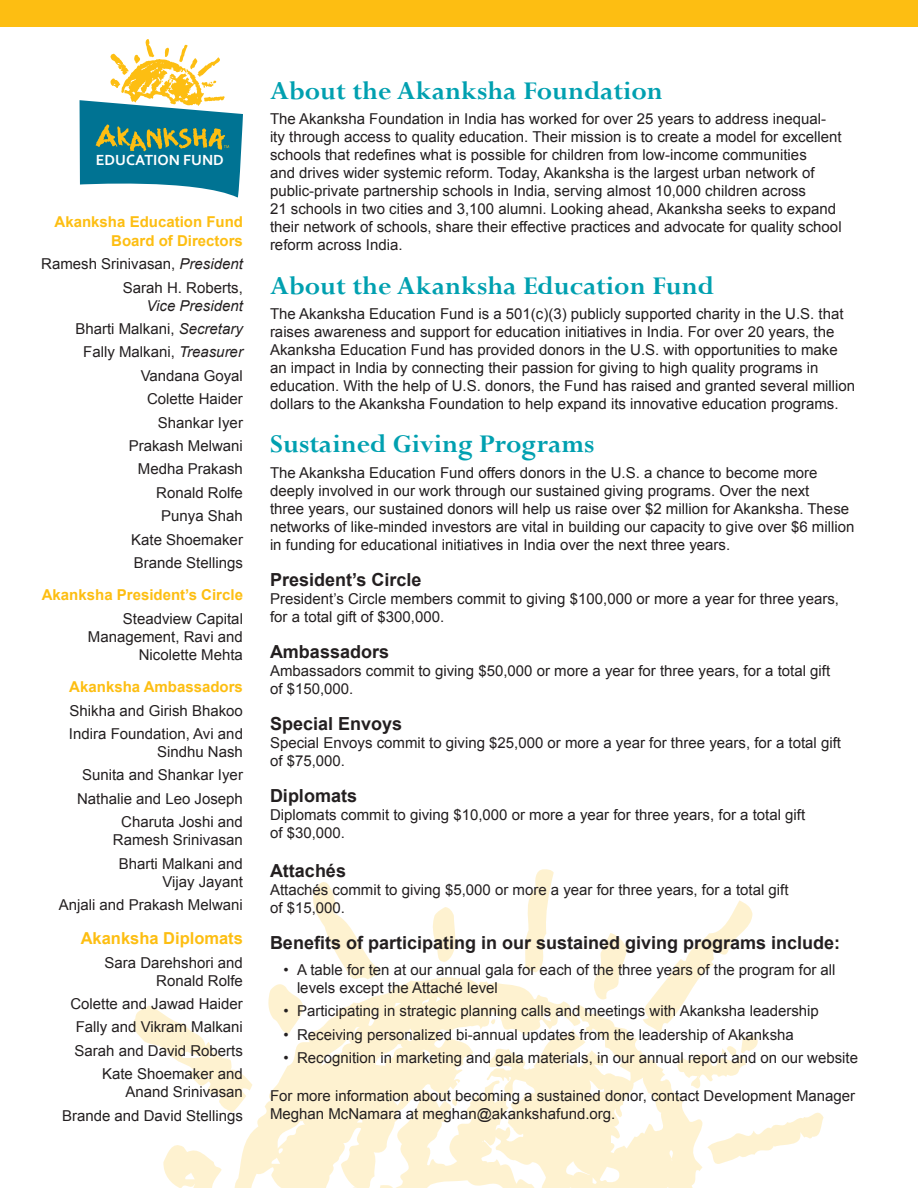
<style>
.page{position:relative;width:918px;height:1188px;background:#fff}
.page>*{position:absolute;margin:0;border:0;box-sizing:border-box;transform-origin:0 0}
.t1{font:700 28.5px "Perpetua";color:#00a0b0}
.t2{font:700 18px "Arial";color:#231f20}
.t3{font:700 16.5px "Arial";color:#fdbe12}
.t4{font:700 15.45px "Corbel";color:#fff}
.t5{font:15px/18px "Arial";color:#231f20}
.t6{font:700 15px/18.9px "Arial";color:#fdbe12;text-align:right}
.s1{font-style:italic}
</style>
<div class="page">
<svg style="left:525px;top:869px;width:29px;height:104px"></svg>
<svg style="left:433px;top:907px;width:23px;height:55px"></svg>
<svg style="left:232px;top:977px;width:461px;height:211px;fill:#fef2d0"></svg>
<svg style="left:491px;top:1019px;width:4px;height:6px"></svg>
<svg style="left:451px;top:1098px;width:6px;height:8px"></svg>
<svg style="left:542px;top:1013px;width:9px;height:9px"></svg>
<svg style="left:133px;top:1005px;width:119px;height:107px"></svg>
<svg style="left:481px;top:1126px;width:65px;height:62px"></svg>
<svg style="left:163px;top:1145px;width:59px;height:43px"></svg>
<svg style="left:436px;top:997px;width:6px;height:5px"></svg>
<svg style="left:421px;top:998px;width:9px;height:8px"></svg>
<svg style="left:267px;top:882px;width:146px;height:184px"></svg>
<svg style="left:421px;top:1048px;width:12px;height:16px"></svg>
<svg style="left:322px;top:1092px;width:98px;height:96px"></svg>
<svg style="left:270px;top:1121px;width:35px;height:43px;background:#fef3d7"></svg>
<svg style="left:566px;top:900px;width:258px;height:285px"></svg>
<div style="left:0;top:0;width:918px;height:27px;background:#fdbe12"></div>
<svg style="left:80px;top:39px;width:163px;height:159px"></svg>
<p class="t4" style="left:96px;top:150px;width:130px">EDUCATION FUND</p>
<p class="t6" style="left:55px;top:213px;width:190px">Akanksha Education Fund<br>Board of Directors</p>
<p class="t5" style="left:41px;top:252px;width:203px;line-height:23.4px;text-align:right">Ramesh Srinivasan, <span class="s1">President<br></span>Sarah H. Roberts,</p>
<p class="t5" style="left:75px;top:294px;width:169px;line-height:23.4px;text-align:right"><span class="s1">Vice President<br></span>Bharti Malkani, <span class="s1">Secretary<br></span>Fally Malkani, <span class="s1">Treasurer<br></span>Vandana Goyal<br>Colette Haider<br>Shankar Iyer<br>Prakash Melwani<br>Medha Prakash<br>Ronald Rolfe<br>Punya Shah<br>Kate Shoemaker<br>Brande Stellings</p>
<p class="t6" style="left:42px;top:586px;width:203px">Akanksha President’s Circle</p>
<p class="t5" style="left:88px;top:610px;width:157px;text-align:right">Steadview Capital<br>Management, Ravi and<br>Nicolette Mehta</p>
<p class="t6" style="left:69px;top:678px;width:175px">Akanksha Ambassadors</p>
<p class="t5" style="left:69px;top:699px;width:176px;line-height:23.4px">Shikha and Girish Bhakoo<br>Indira Foundation, Avi and</p>
<p class="t5" style="left:77px;top:740px;width:167px;line-height:23.4px;text-align:right">Sindhu Nash<br>Sunita and Shankar Iyer<br>Nathalie and Leo Joseph<br>Charuta Joshi and</p>
<p class="t5" style="left:113px;top:828px;width:132px;line-height:23.4px;text-align:center">Ramesh Srinivasan<br>Bharti Malkani and</p>
<p class="t5" style="left:59px;top:870px;width:186px;line-height:23.4px;text-align:right">Vijay Jayant<br>Anjali and Prakash Melwani</p>
<p class="t3" style="left:81px;top:928px;width:164px">Akanksha Diplomats</p>
<p class="t5" style="left:105px;top:954px;width:140px;text-align:right">Sara Darehshori and<br>Ronald Rolfe</p>
<p class="t5" style="left:70px;top:992px;width:174px;line-height:23.4px;text-align:right">Colette and Jawad Haider<br>Fally and Vikram Malkani<br>Sarah and David Roberts<br>Kate Shoemaker and</p>
<p class="t5" style="left:62px;top:1080px;width:182px;line-height:23.4px;text-align:right">Anand Srinivasan<br>Brande and David Stellings</p>
<h1 class="t1" style="left:270px;top:73px;width:394px">About the Akanksha Foundation</h1>
<p class="t5" style="left:270px;top:110px;width:573px">The Akanksha Foundation in India has worked for over 25 years to address inequal&shy;ity through access to quality education. Their mission is to create a model for excellent schools that redefines what is possible for children from low-income communities<br>and drives wider systemic reform. Today, Akanksha is the largest urban network of public-private partnership schools in India, serving almost 10,000 children across<br>21 schools in two cities and 3,100 alumni. Looking ahead, Akanksha seeks to expand their network of schools, share their effective practices and advocate for quality school reform across India.</p>
<h1 class="t1" style="left:270px;top:267px;width:446px">About the Akanksha Education Fund</h1>
<p class="t5" style="left:270px;top:305px;width:587px">The Akanksha Education Fund is a 501(c)(3) publicly supported charity in the U.S. that raises awareness and support for education initiatives in India. For over 20 years, the Akanksha Education Fund has provided donors in the U.S. with opportunities to make an impact in India by connecting their passion for giving to high quality programs in education. With the help of U.S. donors, the Fund has raised and granted several million dollars to the Akanksha Foundation to help expand its innovative education programs.</p>
<h1 class="t1" style="left:270px;top:426px;width:326px">Sustained Giving Programs</h1>
<p class="t5" style="left:270px;top:464px;width:586px">The Akanksha Education Fund offers donors in the U.S. a chance to become more deeply involved in our work through our sustained giving programs. Over the next<br>three years, our sustained donors will help us raise over $2 million for Akanksha. These networks of like-minded investors are vital in building our capacity to give over $6 million in funding for educational initiatives in India over the next three years.</p>
<p class="t2" style="left:270px;top:568px;width:153px">President’s Circle</p>
<p class="t5" style="left:270px;top:590px;width:571px">President’s Circle members commit to giving $100,000 or more a year for three years, for a total gift of $300,000.</p>
<p class="t2" style="left:270px;top:640px;width:121px">Ambassadors</p>
<p class="t5" style="left:270px;top:662px;width:562px">Ambassadors commit to giving $50,000 or more a year for three years, for a total gift of $150,000.</p>
<p class="t2" style="left:270px;top:712px;width:134px">Special Envoys</p>
<p class="t5" style="left:270px;top:734px;width:573px">Special Envoys commit to giving $25,000 or more a year for three years, for a total gift of $75,000.</p>
<p class="t2" style="left:270px;top:784px;width:89px">Diplomats</p>
<p class="t5" style="left:270px;top:806px;width:537px">Diplomats commit to giving $10,000 or more a year for three years, for a total gift of $30,000.</p>
<p class="t2" style="left:270px;top:859px;width:78px">Attachés</p>
<p class="t5" style="left:270px;top:881px;width:520px">Attachés commit to giving $5,000 or more a year for three years, for a total gift of $15,000.</p>
<p class="t2" style="left:270px;top:931px;width:572px">Benefits of participating in our sustained giving programs include:</p>
<p class="t5" style="left:297px;top:961px;width:540px;text-indent:-14px">• A table for ten at our annual gala for each of the three years of the program for all levels except the Attaché level</p>
<p class="t5" style="left:284px;top:1002px;width:537px">• Participating in strategic planning calls and meetings with Akanksha leadership</p>
<p class="t5" style="left:284px;top:1026px;width:512px">• Receiving personalized bi-annual updates from the leadership of Akanksha</p>
<p class="t5" style="left:284px;top:1049px;width:576px">• Recognition in marketing and gala materials, in our annual report and on our website</p>
<p class="t5" style="left:270px;top:1087px;width:587px">For more information about becoming a sustained donor, contact Development Manager<br>Meghan McNamara at meghan@akankshafund.org.</p>
</div>
